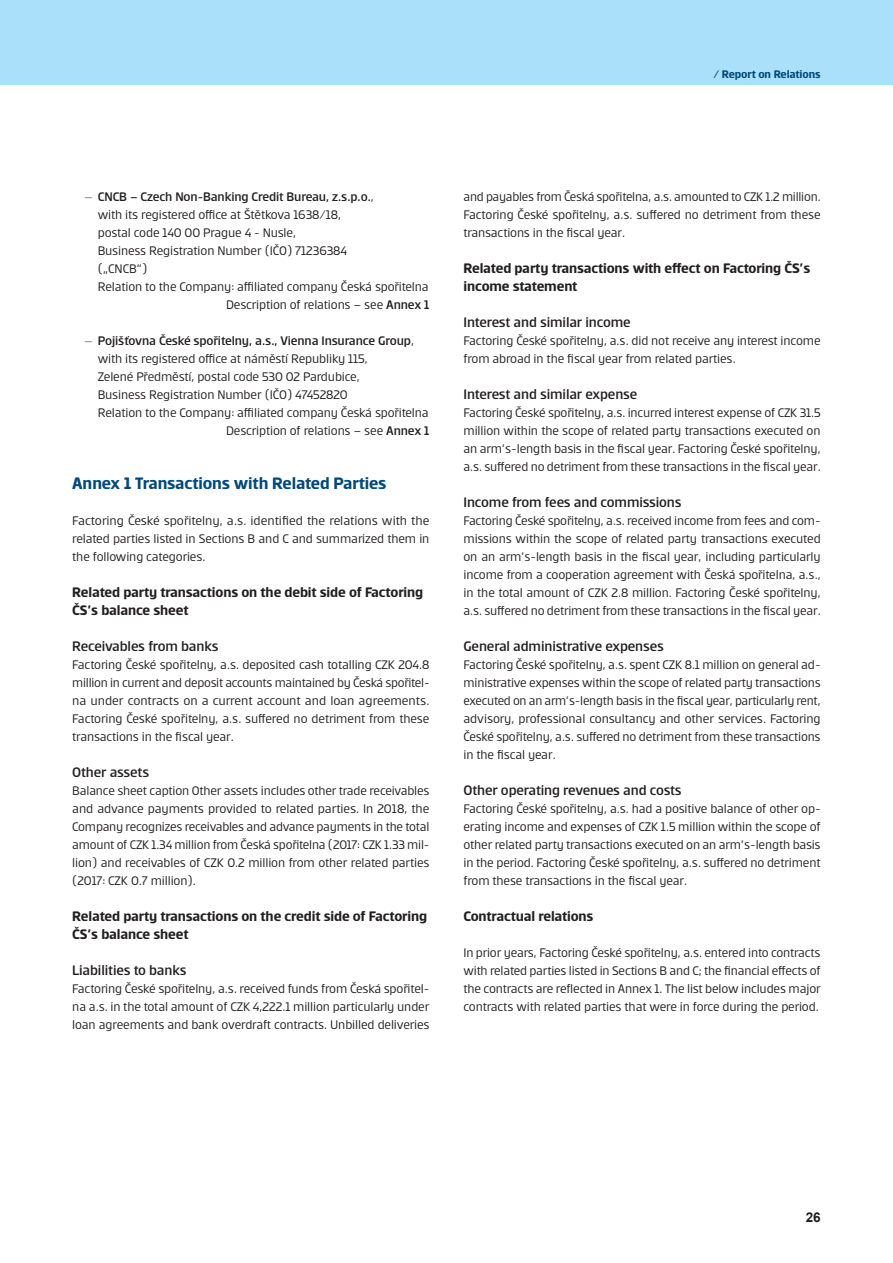
<style>
.page{position:relative;width:893px;height:1263px;background:#fff}
.page>*{position:absolute;margin:0;border:0;box-sizing:border-box;transform-origin:0 0}
.czc_Podnadpis_1{font:700 18px "Erste";letter-spacing:-.01em;color:#00497b}
.czd_Podnadpis_2{font:700 15px/18px "Erste";letter-spacing:-.01em;color:#231f20}
._10_cze_Podnadpis_3{font:500 15px "Erste";letter-spacing:-.01em;color:#231f20}
._10_czg_Text_Prvni1{font:13.5px/18px "Erste";letter-spacing:-.015em;color:#231f20;text-align:justify}
._10_czf_Text{font:13.5px/18px "Erste";letter-spacing:-.01em;color:#231f20;text-align:justify}
.t1{font:500 13.5px "Erste";letter-spacing:-.01em;color:#231f20}
.t2{font:700 13.5px "Arial";color:#231f20}
.t3{font:700 12px "Erste";letter-spacing:-.01em;color:#00497b}
.s1{font-family:"Times New Roman";font-weight:400}
.s2{font-weight:400}
.s3{font-weight:500}
</style>
<div class="page">
<div style="left:0;top:0;width:893px;height:85px;background:#aae0f9"></div>
<p class="t3" style="left:713px;top:68px;width:109px">/ Report on Relations</p>
<p class="t1" style="left:85px;top:190px;width:290px"><span class="s1">–</span> CNCB – Czech Non-Banking Credit Bureau, z.s.p.o.<span class="s2">,</span></p>
<p class="_10_czg_Text_Prvni1" style="left:98px;top:205px;width:245px">with its registered office at Štětkova 1638/18,</p>
<p class="_10_czg_Text_Prvni1" style="left:98px;top:223px;width:200px">postal code 140 00 Prague 4 - Nusle,</p>
<p class="_10_czg_Text_Prvni1" style="left:98px;top:241px;width:251px">Business Registration Number (IČO) 71236384</p>
<p class="_10_czg_Text_Prvni1" style="left:98px;top:259px;width:51px">(„CNCB“)</p>
<p class="_10_czg_Text_Prvni1" style="left:98px;top:277px;width:332px">Relation to the Company: affiliated company Česká spořitelna</p>
<p class="_10_czg_Text_Prvni1" style="left:226px;top:295px;width:205px">Description of relations – see <span class="s3">Annex 1</span></p>
<p class="t1" style="left:85px;top:334px;width:331px"><span class="s1">–</span> Pojišťovna České spořitelny, a.s., Vienna Insurance Group<span class="s2">,</span></p>
<p class="_10_czg_Text_Prvni1" style="left:98px;top:349px;width:272px">with its registered office at náměstí Republiky 115,</p>
<p class="_10_czg_Text_Prvni1" style="left:98px;top:367px;width:264px">Zelené Předměstí, postal code 530 02 Pardubice,</p>
<p class="_10_czg_Text_Prvni1" style="left:98px;top:385px;width:251px">Business Registration Number (IČO) 47452820</p>
<p class="_10_czg_Text_Prvni1" style="left:98px;top:403px;width:332px">Relation to the Company: affiliated company Česká spořitelna</p>
<p class="_10_czg_Text_Prvni1" style="left:226px;top:421px;width:205px">Description of relations – see <span class="s3">Annex 1</span></p>
<p class="czc_Podnadpis_1" style="left:72px;top:474px;width:316px">Annex 1 Transactions with Related Parties</p>
<p class="_10_czf_Text" style="left:72px;top:511px;width:359px">Factoring České spořitelny, a.s. identified the relations with the related parties listed in Sections B and C and summarized them in the following categories.</p>
<p class="czd_Podnadpis_2" style="left:72px;top:583px;width:352px">Related party transactions on the debit side of Factoring<br>ČS’s balance sheet</p>
<p class="_10_cze_Podnadpis_3" style="left:72px;top:638px;width:148px">Receivables from banks</p>
<p class="_10_czg_Text_Prvni1" style="left:72px;top:655px;width:359px">Factoring České spořitelny, a.s. deposited cash totalling CZK 204.8 million in current and deposit accounts maintained by Česká spořitel&shy;na under contracts on a current account and loan agreements.<br>Factoring České spořitelny, a.s. suffered no detriment from these transactions in the fiscal year.</p>
<p class="_10_cze_Podnadpis_3" style="left:72px;top:764px;width:78px">Other assets</p>
<p class="_10_czg_Text_Prvni1" style="left:72px;top:781px;width:359px">Balance sheet caption Other assets includes other trade receivables and advance payments provided to related parties. In 2018, the Company recognizes receivables and advance payments in the total amount of CZK 1.34 million from Česká spořitelna (2017: CZK 1.33 mil&shy;lion) and receivables of CZK 0.2 million from other related parties (2017: CZK 0.7 million).</p>
<p class="czd_Podnadpis_2" style="left:72px;top:907px;width:356px">Related party transactions on the credit side of Factoring<br>ČS’s balance sheet</p>
<p class="_10_cze_Podnadpis_3" style="left:72px;top:962px;width:116px">Liabilities to banks</p>
<p class="_10_czg_Text_Prvni1" style="left:72px;top:979px;width:359px">Factoring České spořitelny, a.s. received funds from Česká spořitel&shy;na a.s. in the total amount of CZK 4,222.1 million particularly under loan agreements and bank overdraft contracts. Unbilled deliveries</p>
<p class="_10_czg_Text_Prvni1" style="left:463px;top:187px;width:359px">and payables from Česká spořitelna, a.s. amounted to CZK 1.2 million.<br>Factoring České spořitelny, a.s. suffered no detriment from these transactions in the fiscal year.</p>
<p class="czd_Podnadpis_2" style="left:463px;top:259px;width:348px">Related party transactions with effect on Factoring ČS’s income statement</p>
<p class="_10_cze_Podnadpis_3" style="left:463px;top:314px;width:169px">Interest and similar income</p>
<p class="_10_czg_Text_Prvni1" style="left:463px;top:331px;width:359px">Factoring České spořitelny, a.s. did not receive any interest income from abroad in the fiscal year from related parties.</p>
<p class="_10_cze_Podnadpis_3" style="left:463px;top:386px;width:175px">Interest and similar expense</p>
<p class="_10_czg_Text_Prvni1" style="left:463px;top:403px;width:359px">Factoring České spořitelny, a.s. incurred interest expense of CZK 31.5 million within the scope of related party transactions executed on an arm’s-length basis in the fiscal year. Factoring České spořitelny, a.s. suffered no detriment from these transactions in the fiscal year.</p>
<p class="_10_cze_Podnadpis_3" style="left:463px;top:494px;width:220px">Income from fees and commissions</p>
<p class="_10_czg_Text_Prvni1" style="left:463px;top:511px;width:359px">Factoring České spořitelny, a.s. received income from fees and com&shy;missions within the scope of related party transactions executed on an arm’s-length basis in the fiscal year, including particularly income from a cooperation agreement with Česká spořitelna, a.s., in the total amount of CZK 2.8 million. Factoring České spořitelny, a.s. suffered no detriment from these transactions in the fiscal year.</p>
<p class="_10_cze_Podnadpis_3" style="left:463px;top:638px;width:202px">General administrative expenses</p>
<p class="_10_czg_Text_Prvni1" style="left:463px;top:655px;width:359px">Factoring České spořitelny, a.s. spent CZK 8.1 million on general ad&shy;ministrative expenses within the scope of related party transactions executed on an arm’s-length basis in the fiscal year, particularly rent, advisory, professional consultancy and other services. Factoring České spořitelny, a.s. suffered no detriment from these transactions in the fiscal year.</p>
<p class="_10_cze_Podnadpis_3" style="left:463px;top:782px;width:220px">Other operating revenues and costs</p>
<p class="_10_czg_Text_Prvni1" style="left:463px;top:799px;width:359px">Factoring České spořitelny, a.s. had a positive balance of other op&shy;erating income and expenses of CZK 1.5 million within the scope of other related party transactions executed on an arm’s-length basis in the period. Factoring České spořitelny, a.s. suffered no detriment from these transactions in the fiscal year.</p>
<p class="czd_Podnadpis_2" style="left:463px;top:907px;width:132px">Contractual relations</p>
<p class="_10_czf_Text" style="left:463px;top:943px;width:359px">In prior years, Factoring České spořitelny, a.s. entered into contracts with related parties listed in Sections B and C; the financial effects of the contracts are reflected in Annex 1. The list below includes major contracts with related parties that were in force during the period.</p>
<p class="t2" style="left:806px;top:1207px;width:17px">26</p>
</div>
